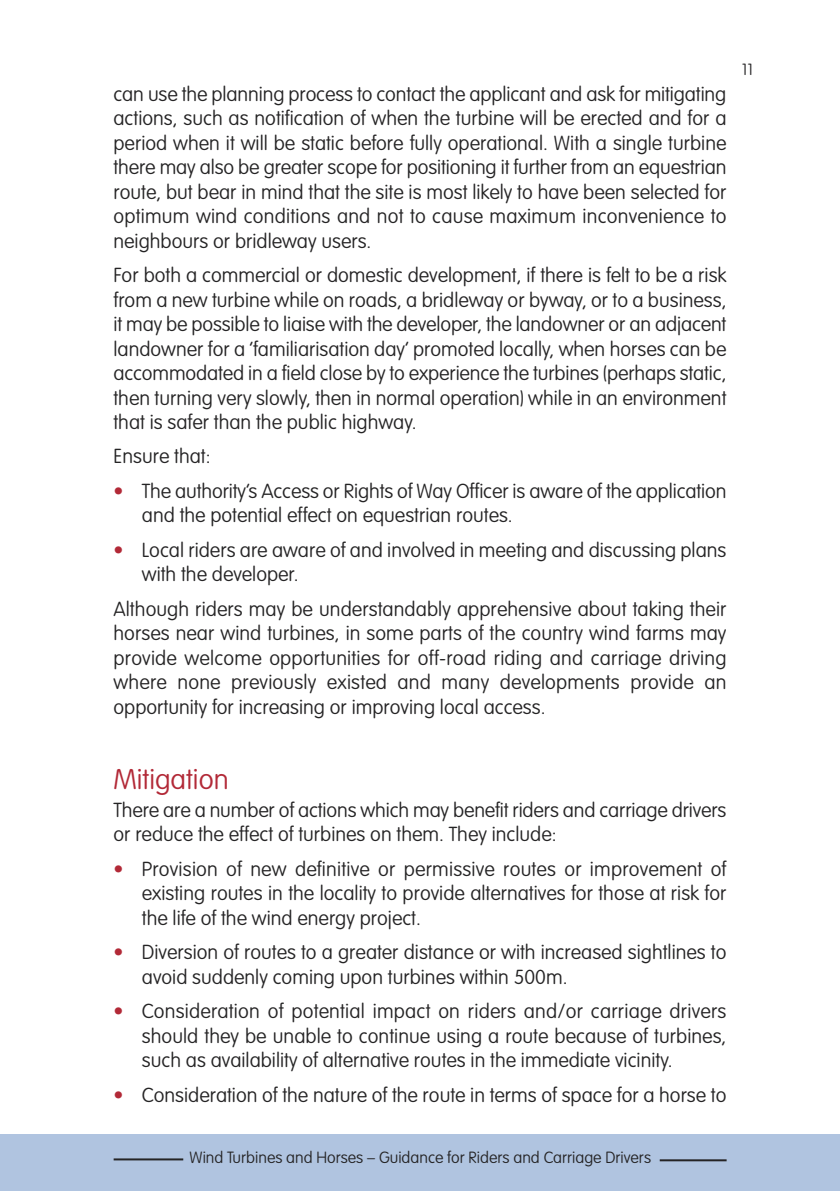
<style>
.page{position:relative;width:840px;height:1191px;background:#fff}
.page>*{position:absolute;margin:0;border:0;box-sizing:border-box;transform-origin:0 0}
.t1{font:100 28px "VAG Rounded LT";color:#b22937}
.t2{font:100 20px/24.4px "VAG Rounded LT";color:#252425;text-align:justify}
.t3{font:100 16px "VAG Rounded LT";color:#252425}
.s1{color:#b22937}
</style>
<div class="page">
<div style="left:0;top:1134px;width:839px;height:57px;background:#b0c4e0"></div>
<hr style="left:114px;top:1158px;width:69px;height:2px;background:#252425">
<hr style="left:659px;top:1159px;width:67px;height:2px;background:#252425">
<p class="t2" style="left:113px;top:83px;width:614px">can use the planning process to contact the applicant and ask for mitigating actions, such as notification of when the turbine will be erected and for a period when it will be static before fully operational. With a single turbine there may also be greater scope for positioning it further from an equestrian route, but bear in mind that the site is most likely to have been selected for optimum wind conditions and not to cause maximum inconvenience to neighbours or bridleway users.</p>
<p class="t2" style="left:113px;top:264px;width:614px">For both a commercial or domestic development, if there is felt to be a risk from a new turbine while on roads, a bridleway or byway, or to a business, it may be possible to liaise with the developer, the landowner or an adjacent landowner for a ‘familiarisation day’ promoted locally, when horses can be accommodated in a field close by to experience the turbines (perhaps static, then turning very slowly, then in normal operation) while in an environment that is safer than the public highway.</p>
<p class="t2" style="left:113px;top:446px;width:98px">Ensure that:</p>
<p class="t2" style="left:142px;top:480px;width:585px;text-indent:-28px"><span class="s1">•</span> The authority’s Access or Rights of Way Officer is aware of the application and the potential effect on equestrian routes.</p>
<p class="t2" style="left:142px;top:539px;width:585px;text-indent:-28px"><span class="s1">•</span> Local riders are aware of and involved in meeting and discussing plans with the developer.</p>
<p class="t2" style="left:113px;top:598px;width:614px">Although riders may be understandably apprehensive about taking their horses near wind turbines, in some parts of the country wind farms may provide welcome opportunities for off-road riding and carriage driving where none previously existed and many developments provide an opportunity for increasing or improving local access.</p>
<p class="t3" style="left:741px;top:62px;width:13px">11</p>
<h1 class="t1" style="left:113px;top:767px;width:117px">Mitigation</h1>
<p class="t2" style="left:113px;top:799px;width:614px">There are a number of actions which may benefit riders and carriage drivers or reduce the effect of turbines on them. They include:</p>
<p class="t2" style="left:142px;top:858px;width:585px;text-indent:-28px"><span class="s1">•</span> Provision of new definitive or permissive routes or improvement of existing routes in the locality to provide alternatives for those at risk for the life of the wind energy project.</p>
<p class="t2" style="left:142px;top:941px;width:585px;text-indent:-28px"><span class="s1">•</span> Diversion of routes to a greater distance or with increased sightlines to avoid suddenly coming upon turbines within 500m.</p>
<p class="t2" style="left:142px;top:1000px;width:585px;text-indent:-28px"><span class="s1">•</span> Consideration of potential impact on riders and/or carriage drivers should they be unable to continue using a route because of turbines, such as availability of alternative routes in the immediate vicinity.</p>
<p class="t2" style="left:113px;top:1083px;width:614px"><span class="s1">•</span> Consideration of the nature of the route in terms of space for a horse to</p>
<p class="t3" style="left:189px;top:1150px;width:462px">Wind Turbines and Horses – Guidance for Riders and Carriage Drivers</p>
</div>
